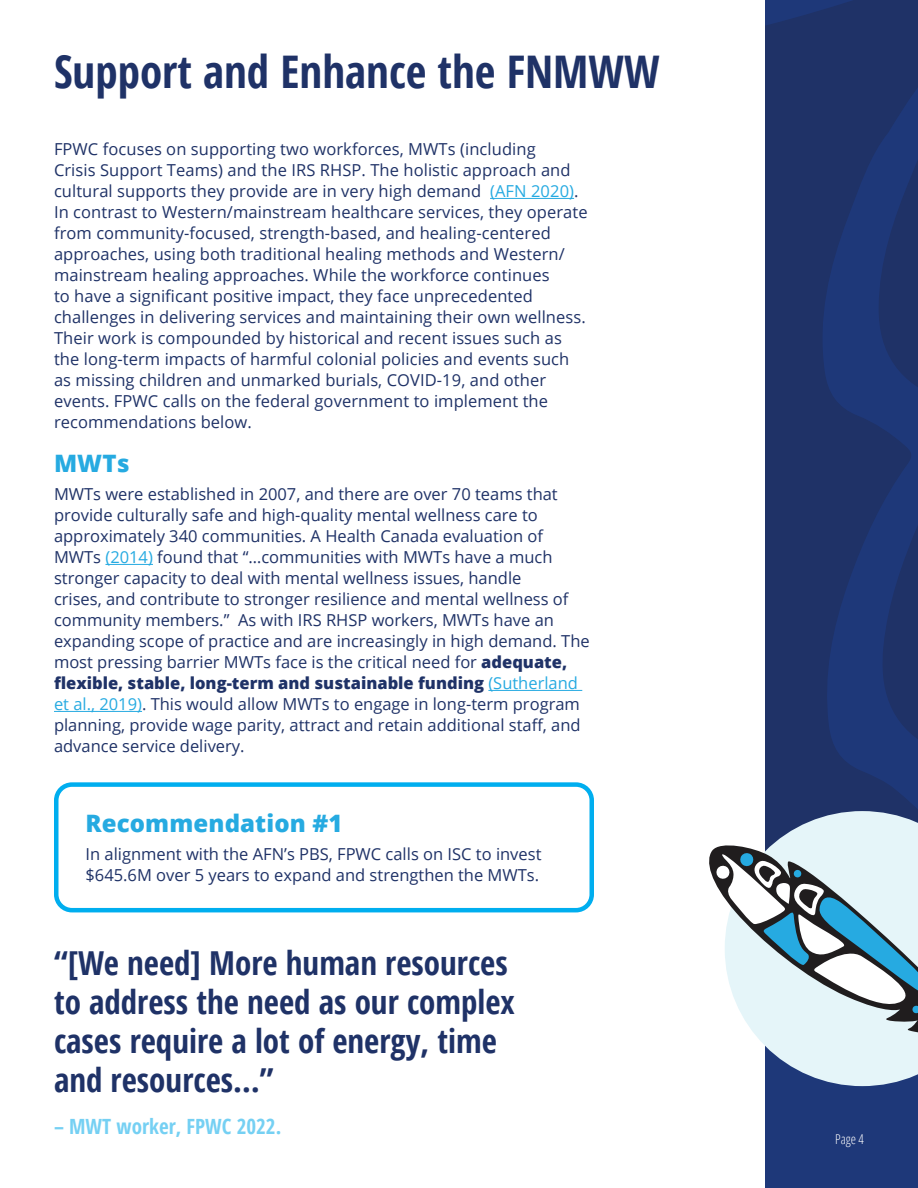
<style>
.page{position:relative;width:918px;height:1188px;background:#fff}
.page>*{position:absolute;margin:0;border:0;box-sizing:border-box;transform-origin:0 0}
.t1{font:700 condensed 45px "Open Sans";color:#1f3267}
.t2{font:700 condensed 33px/39px "Open Sans";color:#1f3267}
.t3{font:800 24px "Open Sans";letter-spacing:.005em;color:#26aae1}
.t4{font:700 condensed 21px "Open Sans";color:#75d0f3}
.t5{font:16.5px/21px "Open Sans";letter-spacing:.005em;color:#1f3267}
.t6{font:300 condensed 13.5px "Open Sans";color:#fff}
.s1{color:#26aae1}
.s2{font-weight:800}
</style>
<div class="page">
<div style="left:766px;top:0;width:152px;height:1188px;background:#1f3267"></div>
<svg style="left:823px;top:125px;width:95px;height:684px;fill:#1e3879"></svg>
<svg style="left:766px;top:0;width:152px;height:125px"></svg>
<hr style="left:490px;top:198px;width:84px;height:1px;background:#26aae1">
<hr style="left:105px;top:564px;width:48px;height:1px;background:#26aae1">
<hr style="left:488px;top:690px;width:94px;height:1px;background:#26aae1">
<hr style="left:54px;top:711px;width:88px;height:1px;background:#26aae1">
<svg style="left:765px;top:811px;width:153px;height:29px;fill:#e5f5f9"></svg>
<svg style="left:709px;top:840px;width:209px;height:44px;fill:#e5f5f9"></svg>
<svg style="left:716px;top:851px;width:202px;height:337px"></svg>
<div style="left:54px;top:782px;width:540px;height:130px;border:4px solid #00aeef;border-radius:16px"></div>
<h1 class="t1" style="left:54px;top:41px;width:607px">Support and Enhance the FNMWW</h1>
<p class="t5" style="left:54px;top:138px;width:535px">FPWC focuses on supporting two workforces, MWTs (including<br>Crisis Support Teams) and the IRS RHSP. The holistic approach and cultural supports they provide are in very high demand <span class="s1">(AFN 2020)</span>.<br>In contrast to Western/mainstream healthcare services, they operate from community-focused, strength-based, and healing-centered approaches, using both traditional healing methods and Western/ mainstream healing approaches. While the workforce continues<br>to have a significant positive impact, they face unprecedented challenges in delivering services and maintaining their own wellness.<br>Their work is compounded by historical and recent issues such as the long-term impacts of harmful colonial policies and events such as missing children and unmarked burials, COVID-19, and other events. FPWC calls on the federal government to implement the recommendations below.</p>
<h3 class="t3" style="left:54px;top:445px;width:77px">MWTs</h3>
<p class="t5" style="left:54px;top:483px;width:537px">MWTs were established in 2007, and there are over 70 teams that provide culturally safe and high-quality mental wellness care to approximately 340 communities. A Health Canada evaluation of MWTs <span class="s1">(2014)</span> found that “…communities with MWTs have a much stronger capacity to deal with mental wellness issues, handle<br>crises, and contribute to stronger resilience and mental wellness of community members.” As with IRS RHSP workers, MWTs have an expanding scope of practice and are increasingly in high demand. The most pressing barrier MWTs face is the critical need for <span class="s2">adequate, flexible, stable, long-term and sustainable funding</span> <span class="s1">(Sutherland et al., 2019)</span>. This would allow MWTs to engage in long-term program planning, provide wage parity, attract and retain additional staff, and advance service delivery.</p>
<h3 class="t3" style="left:86px;top:805px;width:258px">Recommendation #1</h3>
<p class="t5" style="left:86px;top:843px;width:458px">In alignment with the AFN’s PBS, FPWC calls on ISC to invest $645.6M over 5 years to expand and strengthen the MWTs.</p>
<h2 class="t2" style="left:54px;top:943px;width:462px">“[We need] More human resources to address the need as our complex cases require a lot of energy, time and resources…”</h2>
<p class="t4" style="left:54px;top:1112px;width:229px">– MWT worker, FPWC 2022.</p>
<p class="t6" style="left:835px;top:1130px;width:30px">Page 4</p>
</div>
